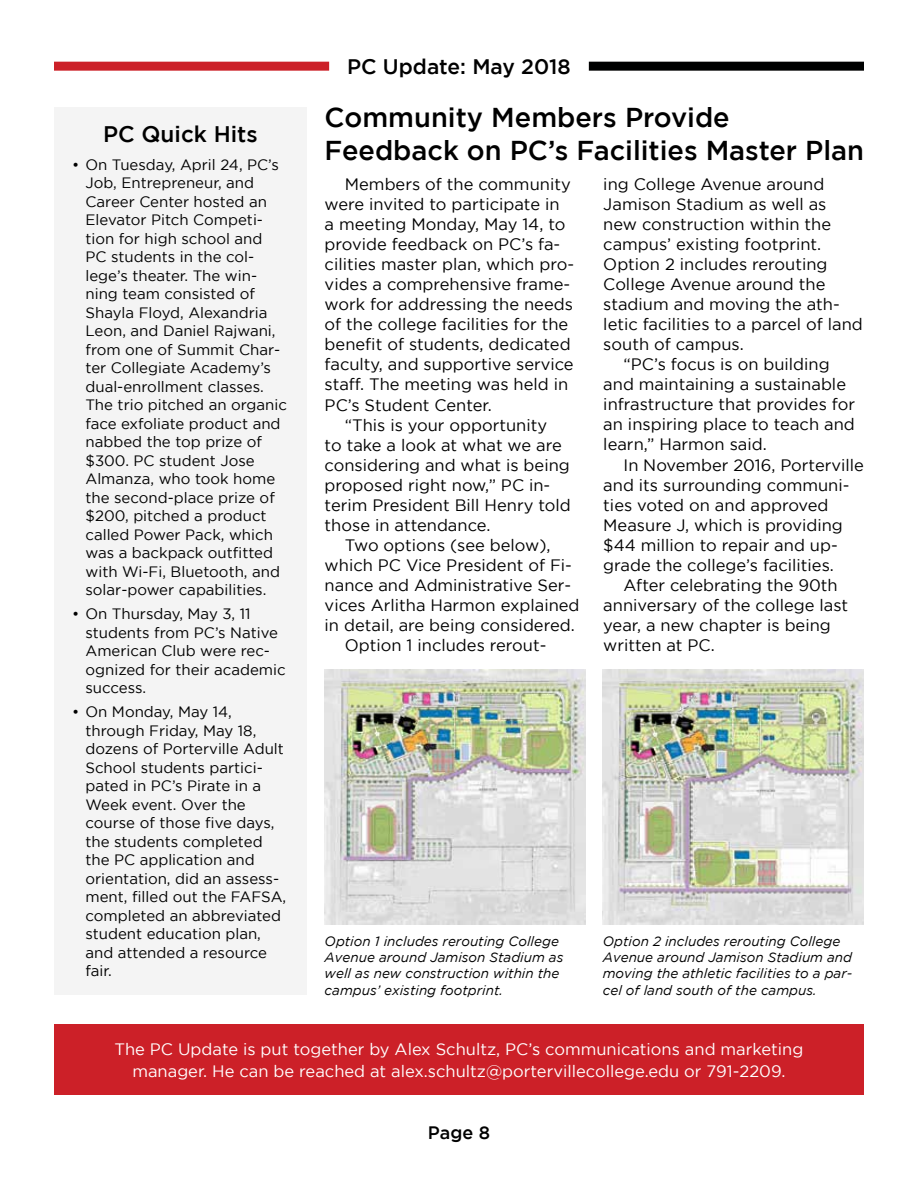
<style>
.page{position:relative;width:918px;height:1188px;background:#fff}
.page>*{position:absolute;margin:0;border:0;box-sizing:border-box;transform-origin:0 0}
.t1{font:500 27.3px/32.7px "Gotham";color:#000}
.t2{font:500 22.5px "Gotham";color:#000}
.t3{font:500 21px "Gotham";color:#000}
.t4{font:500 18px "Gotham";color:#000}
.t5{font:16.5px "Gotham";color:#000}
.t6{font:16.5px/22.6px "Gotham";color:#fff;text-align:center}
.t7{font:15px/18.5px "Gotham";color:#000}
.t8{font:italic 13.5px/16.2px "Gotham";color:#000}
</style>
<div class="page">
<div style="left:54px;top:1025px;width:810px;height:70px;background:#cc2028"></div>
<div style="left:54px;top:62px;width:275px;height:9px;background:#cc2028"></div>
<div style="left:589px;top:62px;width:275px;height:9px;background:#000101"></div>
<div style="left:54px;top:107px;width:253px;height:888px;background:#f4f4f4"></div>
<img style="left:324px;top:669px;width:261px;height:255px">
<img style="left:603px;top:669px;width:261px;height:255px">
<h2 class="t2" style="left:103px;top:121px;width:156px">PC Quick Hits</h2>
<p class="t7" style="left:86px;top:155px;width:203px;text-indent:-14px">• On Tuesday, April 24, PC’s<br>Job, Entrepreneur, and<br>Career Center hosted an<br>Elevator Pitch Competi&shy;tion for high school and<br>PC students in the col&shy;lege’s theater. The win&shy;ning team consisted of<br>Shayla Floyd, Alexandria<br>Leon, and Daniel Rajwani, from one of Summit Char&shy;ter Collegiate Academy’s dual-enrollment classes.<br>The trio pitched an organic face exfoliate product and nabbed the top prize of $300. PC student Jose<br>Almanza, who took home the second-place prize of $200, pitched a product called Power Pack, which was a backpack outfitted with Wi-Fi, Bluetooth, and solar-power capabilities.</p>
<p class="t7" style="left:86px;top:605px;width:202px;text-indent:-14px">• On Thursday, May 3, 11 students from PC’s Native<br>American Club were rec&shy;ognized for their academic success.</p>
<p class="t7" style="left:86px;top:702px;width:202px;text-indent:-14px">• On Monday, May 14, through Friday, May 18, dozens of Porterville Adult<br>School students partici&shy;pated in PC’s Pirate in a<br>Week event. Over the course of those five days, the students completed the PC application and orientation, did an assess&shy;ment, filled out the FAFSA, completed an abbreviated student education plan, and attended a resource fair.</p>
<p class="t3" style="left:347px;top:54px;width:225px">PC Update: May 2018</p>
<h1 class="t1" style="left:325px;top:101px;width:541px">Community Members Provide<br>Feedback on PC’s Facilities Master Plan</h1>
<p class="t5" style="left:345px;top:175px;width:227px">Members of the community</p>
<p class="t5" style="left:325px;top:195px;width:236px">were invited to participate in</p>
<p class="t5" style="left:325px;top:215px;width:242px">a meeting Monday, May 14, to</p>
<p class="t5" style="left:325px;top:235px;width:237px">provide feedback on PC’s fa-</p>
<p class="t5" style="left:325px;top:255px;width:251px">cilities master plan, which pro-</p>
<p class="t5" style="left:325px;top:275px;width:247px">vides a comprehensive frame-</p>
<p class="t5" style="left:325px;top:295px;width:250px">work for addressing the needs</p>
<p class="t5" style="left:325px;top:315px;width:245px">of the college facilities for the</p>
<p class="t5" style="left:325px;top:335px;width:248px">benefit of students, dedicated</p>
<p class="t5" style="left:325px;top:355px;width:251px">faculty, and supportive service</p>
<p class="t5" style="left:325px;top:376px;width:245px">staff. The meeting was held in</p>
<p class="t5" style="left:325px;top:396px;width:169px">PC’s Student Center.</p>
<p class="t5" style="left:345px;top:416px;width:204px">“This is your opportunity</p>
<p class="t5" style="left:325px;top:436px;width:239px">to take a look at what we are</p>
<p class="t5" style="left:325px;top:456px;width:247px">considering and what is being</p>
<p class="t5" style="left:325px;top:476px;width:227px">proposed right now,” PC in-</p>
<p class="t5" style="left:325px;top:496px;width:248px">terim President Bill Henry told</p>
<p class="t5" style="left:325px;top:516px;width:167px">those in attendance.</p>
<p class="t5" style="left:345px;top:536px;width:207px">Two options (see below),</p>
<p class="t5" style="left:325px;top:556px;width:249px">which PC Vice President of Fi-</p>
<p class="t5" style="left:325px;top:576px;width:248px">nance and Administrative Ser-</p>
<p class="t5" style="left:325px;top:596px;width:256px">vices Arlitha Harmon explained</p>
<p class="t5" style="left:325px;top:616px;width:252px">in detail, are being considered.</p>
<p class="t5" style="left:345px;top:636px;width:203px">Option 1 includes rerout-</p>
<p class="t5" style="left:603px;top:175px;width:223px">ing College Avenue around</p>
<p class="t5" style="left:603px;top:195px;width:225px">Jamison Stadium as well as</p>
<p class="t5" style="left:603px;top:215px;width:229px">new construction within the</p>
<p class="t5" style="left:603px;top:235px;width:219px">campus’ existing footprint.</p>
<p class="t5" style="left:603px;top:255px;width:226px">Option 2 includes rerouting</p>
<p class="t5" style="left:603px;top:275px;width:224px">College Avenue around the</p>
<p class="t5" style="left:603px;top:295px;width:238px">stadium and moving the ath-</p>
<p class="t5" style="left:603px;top:315px;width:261px">letic facilities to a parcel of land</p>
<p class="t5" style="left:603px;top:335px;width:142px">south of campus.</p>
<p class="t5" style="left:624px;top:355px;width:208px">“PC’s focus is on building</p>
<p class="t5" style="left:603px;top:375px;width:244px">and maintaining a sustainable</p>
<p class="t5" style="left:603px;top:395px;width:253px">infrastructure that provides for</p>
<p class="t5" style="left:603px;top:415px;width:253px">an inspiring place to teach and</p>
<p class="t5" style="left:603px;top:436px;width:165px">learn,” Harmon said.</p>
<p class="t5" style="left:624px;top:456px;width:242px">In November 2016, Porterville</p>
<p class="t5" style="left:603px;top:476px;width:248px">and its surrounding communi-</p>
<p class="t5" style="left:603px;top:496px;width:227px">ties voted on and approved</p>
<p class="t5" style="left:603px;top:516px;width:241px">Measure J, which is providing</p>
<p class="t5" style="left:603px;top:536px;width:236px">$44 million to repair and up-</p>
<p class="t5" style="left:603px;top:556px;width:232px">grade the college’s facilities.</p>
<p class="t5" style="left:624px;top:576px;width:216px">After celebrating the 90th</p>
<p class="t5" style="left:603px;top:596px;width:246px">anniversary of the college last</p>
<p class="t5" style="left:603px;top:616px;width:229px">year, a new chapter is being</p>
<p class="t5" style="left:603px;top:636px;width:113px">written at PC.</p>
<p class="t8" style="left:325px;top:933px;width:240px">Option 1 includes rerouting College Avenue around Jamison Stadium as well as new construction within the campus’ existing footprint.</p>
<p class="t8" style="left:603px;top:933px;width:251px">Option 2 includes rerouting College Avenue around Jamison Stadium and moving the athletic facilities to a par&shy;cel of land south of the campus.</p>
<p class="t6" style="left:115px;top:1037px;width:690px">The PC Update is put together by Alex Schultz, PC’s communications and marketing manager. He can be reached at alex.schultz@portervillecollege.edu or 791-2209.</p>
<p class="t4" style="left:428px;top:1122px;width:64px">Page 8</p>
</div>
